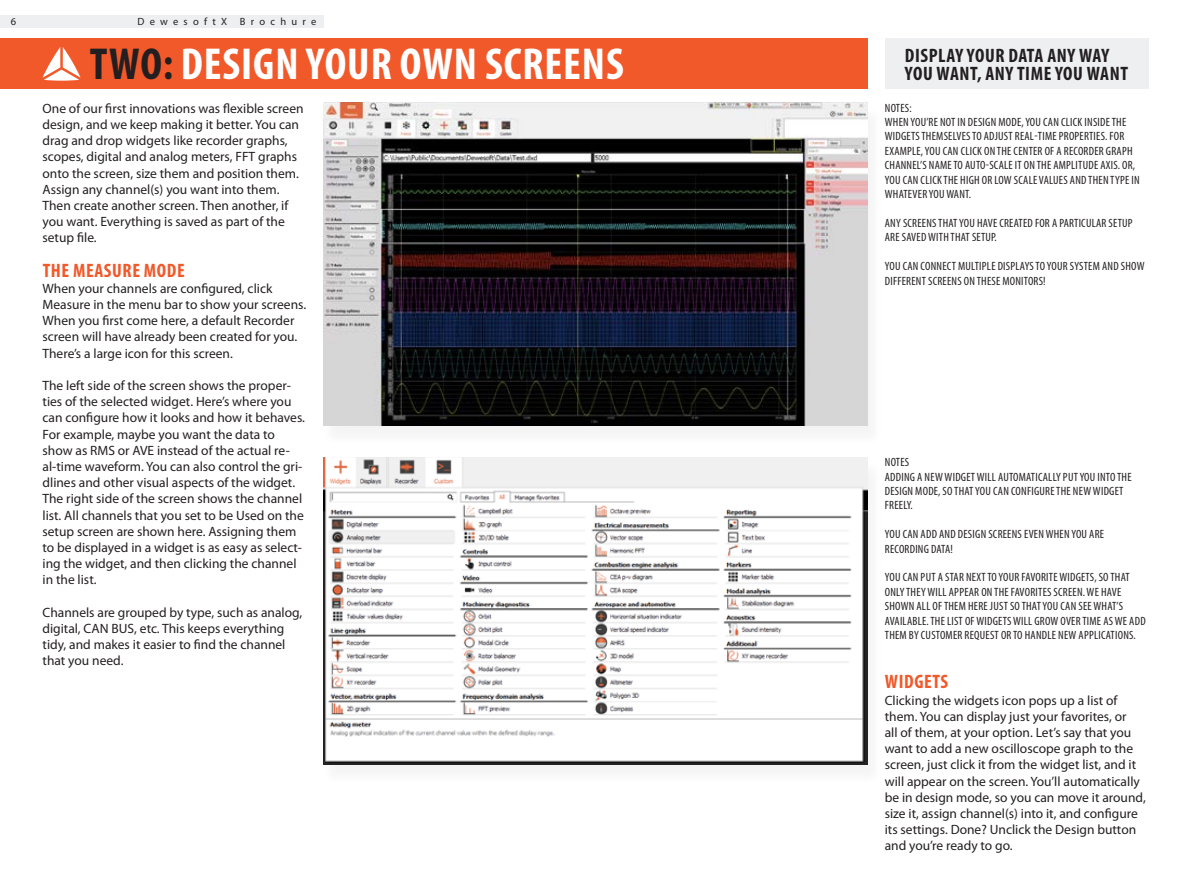
<style>
.page{position:relative;width:1191px;height:893px;background:#fff}
.page>*{position:absolute;margin:0;border:0;box-sizing:border-box;transform-origin:0 0}
.t1{font:700 condensed 45px "Myriad Pro";letter-spacing:.02em;color:#fff}
.t2{font:700 condensed 19.5px/18px "Myriad Pro";letter-spacing:.03em;color:#231f20}
.t3{font:700 condensed 19.5px "Myriad Pro";letter-spacing:.03em;color:#f1592a}
.t4{font:13.5px/16.2px "Myriad Pro";color:#231f20}
.t5{font:condensed 12px/14.4px "Myriad Pro";letter-spacing:.02em;color:#231f20}
.t6{font:10.5px "Myriad Pro";letter-spacing:.5em;color:#212121}
.t7{font:10.5px "Myriad Pro";color:#231f20}
.s1{color:#231f20}
</style>
<div class="page">
<div style="left:0;top:15px;width:323px;height:13px;background:#edeff0"></div>
<div style="left:0;top:38px;width:867px;height:51px;background:#f1592a"></div>
<svg style="left:43px;top:47px;width:38px;height:34px"></svg>
<div style="left:884px;top:38px;width:264px;height:51px;background:#edeff0"></div>
<div style="left:321px;top:460px;width:562px;height:325px;background:#f8f8f8"></div>
<img style="left:323px;top:457px;width:544px;height:307px">
<div style="left:321px;top:105px;width:562px;height:341px;background:#f8f7f8"></div>
<img style="left:323px;top:103px;width:544px;height:323px">
<p class="t7" style="left:11px;top:15px;width:7px">6</p>
<p class="t6" style="left:137px;top:15px;width:180px">DewesoftX Brochure</p>
<h1 class="t1" style="left:90px;top:36px;width:535px"><span class="s1">TWO:</span> DESIGN YOUR OWN SCREENS</h1>
<h2 class="t2" style="left:905px;top:46px;width:225px">DISPLAY YOUR DATA ANY WAY<br>YOU WANT, ANY TIME YOU WANT</h2>
<p class="t5" style="left:885px;top:100px;width:256px">NOTES:<br>WHEN YOU’RE NOT IN DESIGN MODE, YOU CAN CLICK INSIDE THE WIDGETS THEMSELVES TO ADJUST REAL-TIME PROPERTIES. FOR EXAMPLE, YOU CAN CLICK ON THE CENTER OF A RECORDER GRAPH CHANNEL’S NAME TO AUTO-SCALE IT ON THE AMPLITUDE AXIS. OR, YOU CAN CLICK THE HIGH OR LOW SCALE VALUES AND THEN TYPE IN WHATEVER YOU WANT.</p>
<p class="t5" style="left:885px;top:216px;width:249px">ANY SCREENS THAT YOU HAVE CREATED FOR A PARTICULAR SETUP<br>ARE SAVED WITH THAT SETUP.</p>
<p class="t5" style="left:885px;top:259px;width:261px">YOU CAN CONNECT MULTIPLE DISPLAYS TO YOUR SYSTEM AND SHOW<br>DIFFERENT SCREENS ON THESE MONITORS!</p>
<p class="t4" style="left:43px;top:100px;width:262px">One of our first innovations was flexible screen design, and we keep making it better. You can drag and drop widgets like recorder graphs, scopes, digital and analog meters, FFT graphs onto the screen, size them and position them.<br>Assign any channel(s) you want into them.<br>Then create another screen. Then another, if you want. Everything is saved as part of the setup file.</p>
<h2 class="t3" style="left:43px;top:258px;width:143px">THE MEASURE MODE</h2>
<p class="t4" style="left:43px;top:280px;width:265px">When your channels are configured, click Measure in the menu bar to show your screens.<br>When you first come here, a default Recorder screen will have already been created for you.<br>There’s a large icon for this screen.</p>
<p class="t4" style="left:43px;top:377px;width:264px">The left side of the screen shows the proper&shy;ties of the selected widget. Here’s where you can configure how it looks and how it behaves.<br>For example, maybe you want the data to show as RMS or AVE instead of the actual re&shy;al-time waveform. You can also control the gri&shy;dlines and other visual aspects of the widget.<br>The right side of the screen shows the channel list. All channels that you set to be Used on the setup screen are shown here. Assigning them to be displayed in a widget is as easy as select&shy;ing the widget, and then clicking the channel in the list.</p>
<p class="t4" style="left:43px;top:604px;width:261px">Channels are grouped by type, such as analog, digital, CAN BUS, etc. This keeps everything tidy, and makes it easier to find the channel that you need.</p>
<p class="t5" style="left:885px;top:455px;width:248px">NOTES<br>ADDING A NEW WIDGET WILL AUTOMATICALLY PUT YOU INTO THE<br>DESIGN MODE, SO THAT YOU CAN CONFIGURE THE NEW WIDGET<br>FREELY.</p>
<p class="t5" style="left:885px;top:527px;width:221px">YOU CAN ADD AND DESIGN SCREENS EVEN WHEN YOU ARE<br>RECORDING DATA!</p>
<p class="t5" style="left:885px;top:570px;width:262px">YOU CAN PUT A STAR NEXT TO YOUR FAVORITE WIDGETS, SO THAT ONLY THEY WILL APPEAR ON THE FAVORITES SCREEN. WE HAVE SHOWN ALL OF THEM HERE JUST SO THAT YOU CAN SEE WHAT’S AVAILABLE. THE LIST OF WIDGETS WILL GROW OVER TIME AS WE ADD THEM BY CUSTOMER REQUEST OR TO HANDLE NEW APPLICATIONS.</p>
<h2 class="t3" style="left:885px;top:670px;width:65px">WIDGETS</h2>
<p class="t4" style="left:884px;top:692px;width:262px">Clicking the widgets icon pops up a list of them. You can display just your favorites, or<br>all of them, at your option. Let’s say that you want to add a new oscilloscope graph to the screen, just click it from the widget list, and it will appear on the screen. You’ll automatically be in design mode, so you can move it around, size it, assign channel(s) into it, and configure its settings. Done? Unclick the Design button and you’re ready to go.</p>
</div>
